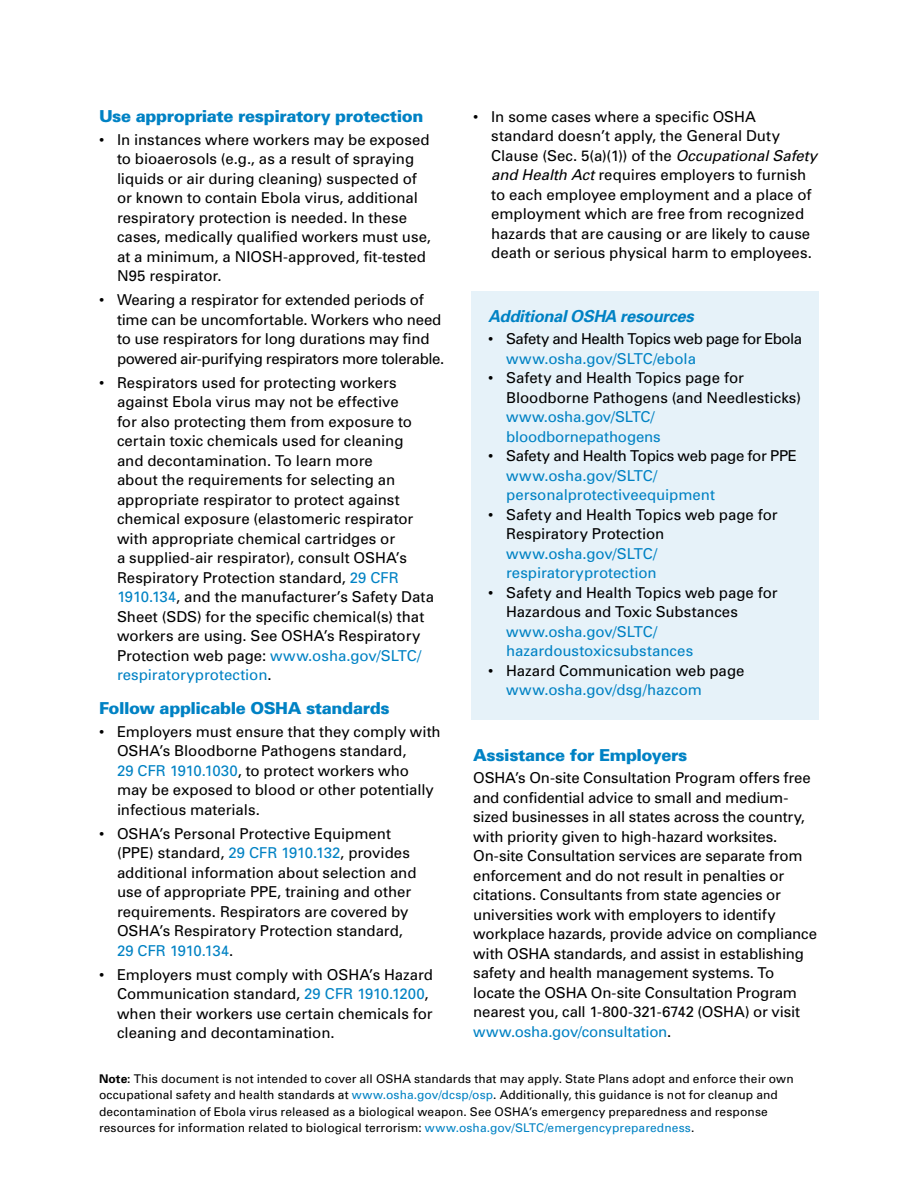
<style>
.page{position:relative;width:918px;height:1188px;background:#fff}
.page>*{position:absolute;margin:0;border:0;box-sizing:border-box;transform-origin:0 0}
.Subhead{font:900 16.5px "Univers";letter-spacing:-.025em;color:#0082c4}
.Sub-Subhead{font:italic 700 16.5px "Univers";letter-spacing:-.02em;color:#0082c4}
.Bullet{font:15px/19.5px "Univers";letter-spacing:-.005em;color:#000}
.Bullet_with_space_af{font:15px/19.5px "Univers";color:#000}
.Bodytext{font:15px/19.5px "Univers";letter-spacing:-.01em;color:#000}
.Bullet-2{font:15px/19.5px "Univers";letter-spacing:-.01em;color:#0082c4}
.Bullet-3{font:15px/19.5px "Univers";letter-spacing:-.03em;color:#000}
.Bodytext-2{font:12px/16.5px "Univers";letter-spacing:.01em;color:#000}
.s1{color:#0082c4}
.s2{font-style:italic}
.s3{color:#000}
.s4{font-weight:700}
</style>
<div class="page">
<div style="left:472px;top:292px;width:347px;height:428px;background:#e6f2f9"></div>
<p class="Subhead" style="left:99px;top:106px;width:326px">Use appropriate respiratory protection</p>
<p class="Bullet" style="left:117px;top:130px;width:316px;text-indent:-18px">• In instances where workers may be exposed to bioaerosols (e.g., as a result of spraying liquids or air during cleaning) suspected of or known to contain Ebola virus, additional respiratory protection is needed. In these cases, medically qualified workers must use, at a minimum, a NIOSH-approved, fit-tested N95 respirator.</p>
<p class="Bullet" style="left:117px;top:290px;width:329px;text-indent:-18px">• Wearing a respirator for extended periods of time can be uncomfortable. Workers who need to use respirators for long durations may find powered air-purifying respirators more tolerable.</p>
<p class="Bullet_with_space_af" style="left:117px;top:373px;width:319px;text-indent:-18px">• Respirators used for protecting workers against Ebola virus may not be effective<br>for also protecting them from exposure to certain toxic chemicals used for cleaning<br>and decontamination. To learn more<br>about the requirements for selecting an appropriate respirator to protect against chemical exposure (elastomeric respirator with appropriate chemical cartridges or<br>a supplied-air respirator), consult OSHA’s Respiratory Protection standard, <span class="s1">29 CFR 1910.134</span>, and the manufacturer’s Safety Data Sheet (SDS) for the specific chemical(s) that workers are using. See OSHA’s Respiratory Protection web page: <span class="s1">www.osha.gov/SLTC/ respiratoryprotection</span>.</p>
<p class="Subhead" style="left:99px;top:698px;width:292px">Follow applicable OSHA standards</p>
<p class="Bullet" style="left:117px;top:721px;width:325px;text-indent:-18px">• Employers must ensure that they comply with OSHA’s Bloodborne Pathogens standard,<br><span class="s1">29 CFR 1910.1030</span>, to protect workers who may be exposed to blood or other potentially infectious materials.</p>
<p class="Bullet" style="left:117px;top:823px;width:301px;text-indent:-18px">• OSHA’s Personal Protective Equipment (PPE) standard, <span class="s1">29 CFR 1910.132</span>, provides additional information about selection and use of appropriate PPE, training and other requirements. Respirators are covered by OSHA’s Respiratory Protection standard, <span class="s1">29 CFR 1910.134</span>.</p>
<p class="Bullet" style="left:117px;top:964px;width:318px;text-indent:-18px">• Employers must comply with OSHA’s Hazard Communication standard, <span class="s1">29 CFR 1910.1200</span>, when their workers use certain chemicals for cleaning and decontamination.</p>
<p class="Bullet_with_space_af" style="left:491px;top:106px;width:328px;text-indent:-18px">• In some cases where a specific OSHA standard doesn’t apply, the General Duty Clause (Sec. 5(a)(1)) of the <span class="s2">Occupational Safety and Health Act</span> requires employers to furnish to each employee employment and a place of employment which are free from recognized hazards that are causing or are likely to cause death or serious physical harm to employees.</p>
<p class="Sub-Subhead" style="left:488px;top:305px;width:207px">Additional OSHA resources</p>
<p class="Bullet-3" style="left:506px;top:329px;width:298px;text-indent:-18px">• Safety and Health Topics web page for Ebola <span class="s1">www.osha.gov/SLTC/ebola</span></p>
<p class="Bullet" style="left:506px;top:368px;width:296px;text-indent:-18px">• Safety and Health Topics page for<br>Bloodborne Pathogens (and Needlesticks) <span class="s1">www.osha.gov/SLTC/ bloodbornepathogens</span></p>
<p class="Bullet-2" style="left:506px;top:446px;width:293px;text-indent:-18px"><span class="s3">• Safety and Health Topics web page for PPE </span>www.osha.gov/SLTC/ personalprotectiveequipment</p>
<p class="Bullet" style="left:506px;top:504px;width:273px;text-indent:-18px">• Safety and Health Topics web page for<br>Respiratory Protection <span class="s1">www.osha.gov/SLTC/ respiratoryprotection</span></p>
<p class="Bullet" style="left:506px;top:582px;width:273px;text-indent:-18px">• Safety and Health Topics web page for<br>Hazardous and Toxic Substances <span class="s1">www.osha.gov/SLTC/ hazardoustoxicsubstances</span></p>
<p class="Bullet" style="left:506px;top:660px;width:240px;text-indent:-18px">• Hazard Communication web page <span class="s1">www.osha.gov/dsg/hazcom</span></p>
<p class="Subhead" style="left:473px;top:744px;width:216px">Assistance for Employers</p>
<p class="Bodytext" style="left:473px;top:768px;width:345px">OSHA’s On-site Consultation Program offers free and confidential advice to small and medium&shy;sized businesses in all states across the country, with priority given to high-hazard worksites.<br>On-site Consultation services are separate from enforcement and do not result in penalties or citations. Consultants from state agencies or universities work with employers to identify workplace hazards, provide advice on compliance with OSHA standards, and assist in establishing safety and health management systems. To locate the OSHA On-site Consultation Program nearest you, call 1-800-321-6742 (OSHA) or visit <span class="s1">www.osha.gov/consultation</span>.</p>
<p class="Bodytext-2" style="left:99px;top:1070px;width:696px"><span class="s4">Note:</span> This document is not intended to cover all OSHA standards that may apply. State Plans adopt and enforce their own occupational safety and health standards at <span class="s1">www.osha.gov/dcsp/osp</span>. Additionally, this guidance is not for cleanup and decontamination of Ebola virus released as a biological weapon. See OSHA’s emergency preparedness and response resources for information related to biological terrorism: <span class="s1">www.osha.gov/SLTC/emergencypreparedness</span>.</p>
</div>
